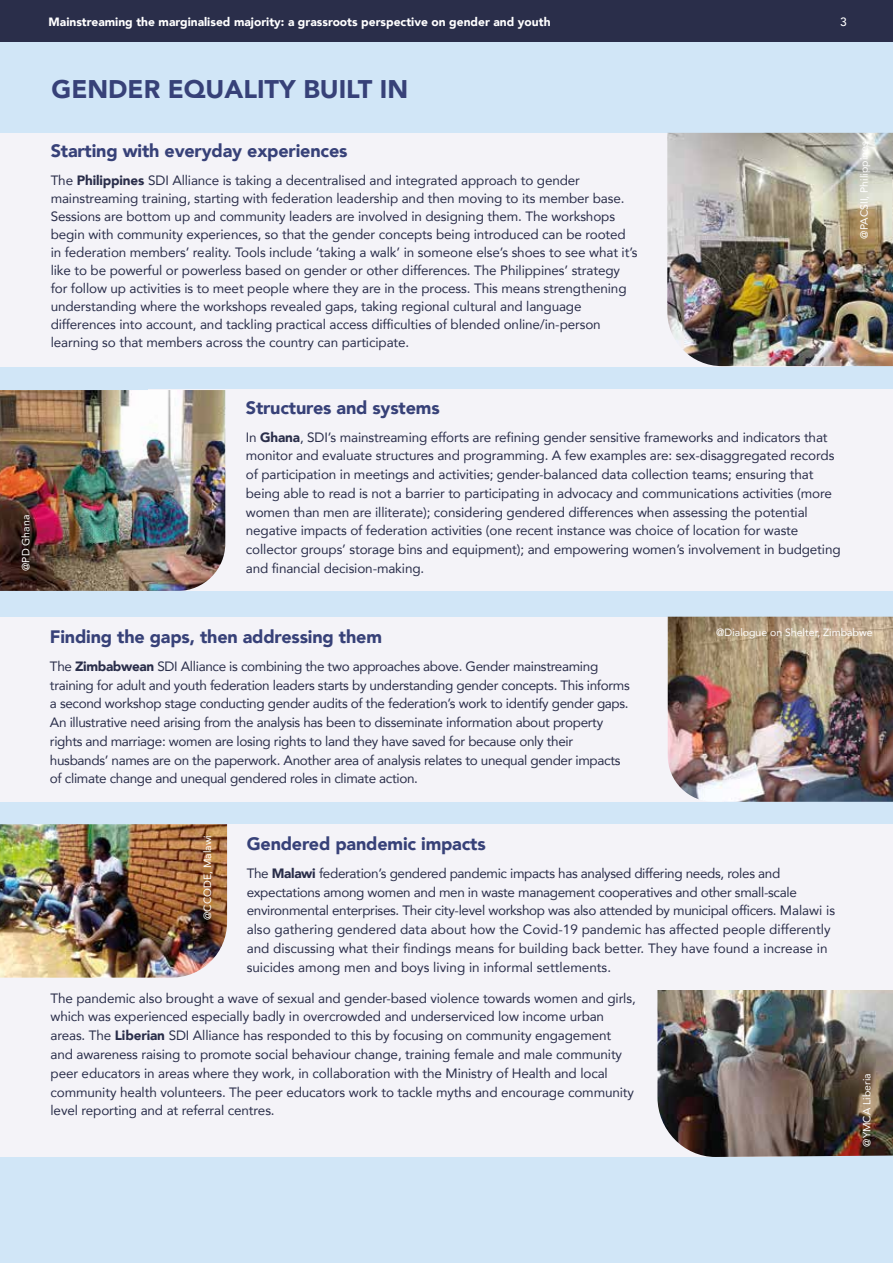
<style>
.page{position:relative;width:893px;height:1263px;background:#d1e6f7}
.page>*{position:absolute;margin:0;border:0;box-sizing:border-box;transform-origin:0 0}
.t1{font:900 25.5px "Avenir";color:#374178}
.t2{font:900 18px "Avenir";letter-spacing:-.01em;color:#374178}
.t3{font:13.5px/18.8px "Avenir";letter-spacing:-.01em;color:#2a2e4a}
.t4{font:900 12px "Avenir";color:#fff}
.t5{font:500 12px "Avenir";color:#fff}
.t6{font:10.5px "Avenir";color:#fff}
.s1{font-weight:900}
</style>
<div class="page">
<div style="left:0;top:133px;width:841px;height:233px;background:#f4f3f8"></div>
<div style="left:148px;top:390px;width:745px;height:201px;background:#f4f3f8"></div>
<div style="left:0;top:617px;width:724px;height:185px;background:#f4f3f8"></div>
<div style="left:0;top:968px;width:780px;height:189px;background:#f4f3f8"></div>
<img style="left:667px;top:133px;width:226px;height:233px">
<img style="left:668px;top:617px;width:225px;height:185px">
<img style="left:657px;top:989px;width:236px;height:168px">
<div style="left:158px;top:824px;width:735px;height:165px;background:#f4f3f8"></div>
<img style="left:0;top:824px;width:227px;height:154px">
<div style="left:0;top:0;width:893px;height:42px;background:#2a2e4a"></div>
<img style="left:0;top:390px;width:225px;height:201px">
<p class="t4" style="left:49px;top:11px;width:503px">Mainstreaming the marginalised majority: a grassroots perspective on gender and youth</p>
<p class="t5" style="left:840px;top:11px;width:8px">3</p>
<p class="t6" style="left:17px;top:571px;width:58px;rotate:-90deg">@PD Ghana</p>
<h1 class="t1" style="left:52px;top:67px;width:358px">GENDER EQUALITY BUILT IN</h1>
<h2 class="t2" style="left:51px;top:136px;width:298px">Starting with everyday experiences</h2>
<p class="t3" style="left:51px;top:171px;width:588px;line-height:18px">The <span class="s1">Philippines</span> SDI Alliance is taking a decentralised and integrated approach to gender mainstreaming training, starting with federation leadership and then moving to its member base.<br>Sessions are bottom up and community leaders are involved in designing them. The workshops begin with community experiences, so that the gender concepts being introduced can be rooted in federation members’ reality. Tools include ‘taking a walk’ in someone else’s shoes to see what it’s like to be powerful or powerless based on gender or other differences. The Philippines’ strategy for follow up activities is to meet people where they are in the process. This means strengthening understanding where the workshops revealed gaps, taking regional cultural and language differences into account, and tackling practical access difficulties of blended online/in-person learning so that members across the country can participate.</p>
<h2 class="t2" style="left:246px;top:392px;width:195px">Structures and systems</h2>
<p class="t3" style="left:246px;top:427px;width:596px">In <span class="s1">Ghana</span>, SDI’s mainstreaming efforts are refining gender sensitive frameworks and indicators that monitor and evaluate structures and programming. A few examples are: sex-disaggregated records of participation in meetings and activities; gender-balanced data collection teams; ensuring that being able to read is not a barrier to participating in advocacy and communications activities (more women than men are illiterate); considering gendered differences when assessing the potential negative impacts of federation activities (one recent instance was choice of location for waste collector groups’ storage bins and equipment); and empowering women’s involvement in budgeting and financial decision-making.</p>
<p class="t6" style="left:856px;top:238px;width:98px;rotate:-90deg">@PACSII, Philippines</p>
<h2 class="t2" style="left:50px;top:621px;width:334px">Finding the gaps, then addressing them</h2>
<p class="t3" style="left:50px;top:656px;width:581px">The <span class="s1">Zimbabwean</span> SDI Alliance is combining the two approaches above. Gender mainstreaming training for adult and youth federation leaders starts by understanding gender concepts. This informs a second workshop stage conducting gender audits of the federation’s work to identify gender gaps.<br>An illustrative need arising from the analysis has been to disseminate information about property rights and marriage: women are losing rights to land they have saved for because only their husbands’ names are on the paperwork. Another area of analysis relates to unequal gender impacts of climate change and unequal gendered roles in climate action.</p>
<p class="t6" style="left:716px;top:624px;width:158px">@Dialogue on Shelter, Zimbabwe</p>
<p class="t6" style="left:199px;top:920px;width:87px;rotate:-90deg">@CCODE, Malawi</p>
<h2 class="t2" style="left:247px;top:828px;width:241px">Gendered pandemic impacts</h2>
<p class="t3" style="left:247px;top:863px;width:590px">The <span class="s1">Malawi</span> federation’s gendered pandemic impacts has analysed differing needs, roles and expectations among women and men in waste management cooperatives and other small-scale environmental enterprises. Their city-level workshop was also attended by municipal officers. Malawi is also gathering gendered data about how the Covid-19 pandemic has affected people differently and discussing what their findings means for building back better. They have found a increase in suicides among men and boys living in informal settlements.</p>
<p class="t3" style="left:51px;top:988px;width:587px">The pandemic also brought a wave of sexual and gender-based violence towards women and girls, which was experienced especially badly in overcrowded and underserviced low income urban areas. The <span class="s1">Liberian</span> SDI Alliance has responded to this by focusing on community engagement and awareness raising to promote social behaviour change, training female and male community peer educators in areas where they work, in collaboration with the Ministry of Health and local community health volunteers. The peer educators work to tackle myths and encourage community level reporting and at referral centres.</p>
<p class="t6" style="left:858px;top:1147px;width:75px;rotate:-90deg">@YMCA Liberia</p>
</div>
